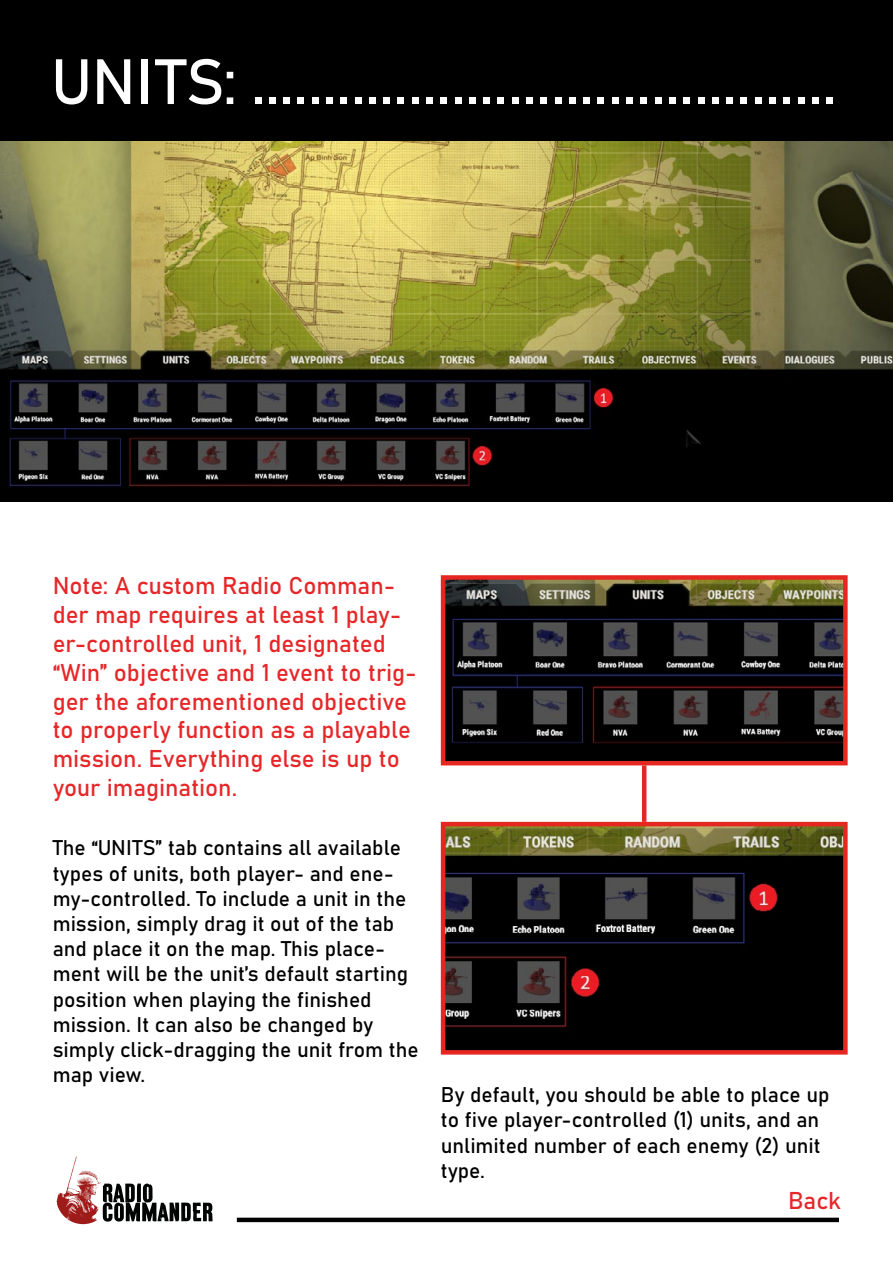
<style>
.page{position:relative;width:893px;height:1263px;background:#fff}
.page>*{position:absolute;margin:0;border:0;box-sizing:border-box;transform-origin:0 0}
.t1{font:63px "Bahnschrift";color:#fff}
.t2{font:24px/28.8px "Bahnschrift";color:#e62729}
.t3{font:21px/25.2px "Bahnschrift";color:#000}
</style>
<div class="page">
<div style="left:0;top:0;width:893px;height:142px;background:#000"></div>
<img style="left:0;top:142px;width:893px;height:360px">
<img style="left:446px;top:580px;width:397px;height:180px">
<div style="left:441px;top:575px;width:407px;height:190px;border:4px solid #e52721"></div>
<img style="left:446px;top:827px;width:397px;height:222px">
<div style="left:441px;top:822px;width:407px;height:232px;border:4px solid #e52721"></div>
<hr style="left:642px;top:765px;width:4px;height:57px;background:#e52721">
<svg style="left:56px;top:1157px;width:157px;height:67px"></svg>
<div style="left:237px;top:1217px;width:602px;height:5px;background:#020203"></div>
<h1 class="t1" style="left:51px;top:42px;width:787px">UNITS: .........................................</h1>
<p class="t2" style="left:53px;top:571px;width:365px">Note: A custom Radio Comman&shy;der map requires at least 1 play&shy;er-controlled unit, 1 designated “Win” objective and 1 event to trig&shy;ger the aforementioned objective to properly function as a playable mission. Everything else is up to your imagination.</p>
<p class="t3" style="left:53px;top:835px;width:367px">The “UNITS” tab contains all available types of units, both player- and ene&shy;my-controlled. To include a unit in the mission, simply drag it out of the tab and place it on the map. This place&shy;ment will be the unit’s default starting position when playing the finished mission. It can also be changed by simply click-dragging the unit from the map view.</p>
<p class="t3" style="left:441px;top:1082px;width:390px">By default, you should be able to place up to five player-controlled (1) units, and an unlimited number of each enemy (2) unit type.</p>
<p class="t2" style="left:788px;top:1186px;width:54px">Back</p>
</div>
